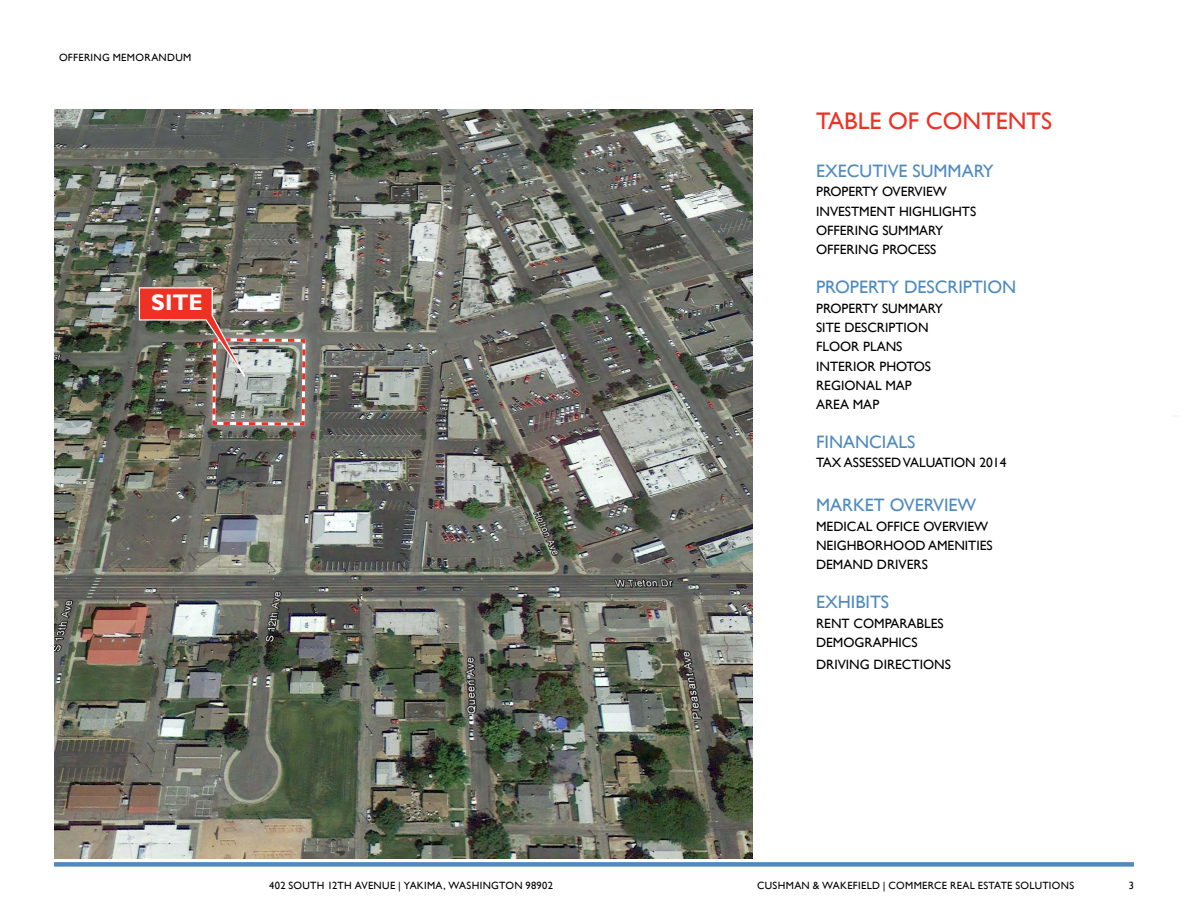
<style>
.page{position:relative;width:1188px;height:918px;background:#fff}
.page>*{position:absolute;margin:0;border:0;box-sizing:border-box;transform-origin:0 0}
.t1{font:24px "Gill Sansfor CW";color:#ee3124}
.t2{font:700 22.5px "Gill Sans";color:#fff}
.t3{font:18px "Gill Sansfor CW";color:#4f8abe}
.t4{font:13.5px/19.4px "Gill Sansfor CW";color:#000}
.t5{font:10.5px "Gill Sansfor CW";letter-spacing:.03em;color:#000}
</style>
<div class="page">
<div style="left:54px;top:862px;width:1080px;height:5px;background:#4f8abe"></div>
<img style="left:54px;top:109px;width:699px;height:750px">
<img style="left:138px;top:287px;width:177px;height:149px">
<p class="t5" style="left:59px;top:51px;width:134px">OFFERING MEMORANDUM</p>
<h2 class="t2" style="left:151px;top:289px;width:53px">Site</h2>
<h1 class="t1" style="left:816px;top:105px;width:237px">TABLE O F CO NTENTS</h1>
<h3 class="t3" style="left:816px;top:159px;width:168px">EXECUTIVE SUMMARY</h3>
<p class="t4" style="left:816px;top:182px;width:16px">PROP</p>
<p class="t4" style="left:848px;top:182px;width:16px">ERTY</p>
<p class="t4" style="left:816px;top:182px;width:162px;text-indent:66px">OVERVIEW<br>INVESTMENT HIGHLIGHTS<br>OFFERING SUMMARY<br>OFFERING PROCESS</p>
<h3 class="t3" style="left:816px;top:275px;width:100px">PROPERTY DESC</h3>
<h3 class="t3" style="left:948px;top:275px;width:68px">RIPTION</h3>
<p class="t4" style="left:816px;top:298px;width:9px">PROP</p>
<p class="t4" style="left:848px;top:298px;width:16px">ERTY</p>
<p class="t4" style="left:816px;top:298px;width:120px;text-indent:66px">SUMMARY<br>SITE DESCRIPTION<br>FLOOR</p>
<p class="t4" style="left:816px;top:337px;width:91px;text-align:right">PLANS<br>INTERIOR PHOTO</p>
<p class="t4" style="left:925px;top:356px;width:8px">S</p>
<p class="t4" style="left:816px;top:376px;width:96px">REGIO NAL MAP<br>AREA MAP</p>
<h3 class="t3" style="left:816px;top:430px;width:11px">FINANCIALS</h3>
<p class="t4" style="left:816px;top:453px;width:192px">TAX ASSESSED VALUATIO N 2014</p>
<h3 class="t3" style="left:816px;top:493px;width:162px">MARKET OVE RVIEW</h3>
<p class="t4" style="left:816px;top:516px;width:19px">MEDICAL</p>
<p class="t4" style="left:876px;top:516px;width:19px">OFFICE</p>
<p class="t4" style="left:923px;top:516px;width:66px">OVE RVIEW</p>
<p class="t4" style="left:816px;top:536px;width:9px">NEIGHB</p>
<p class="t4" style="left:864px;top:536px;width:73px">ORHOOD AMENI</p>
<p class="t4" style="left:968px;top:536px;width:15px">TIES</p>
<p class="t4" style="left:816px;top:555px;width:11px">DEMAND</p>
<p class="t4" style="left:877px;top:555px;width:51px">DRIVERS</p>
<h3 class="t3" style="left:816px;top:590px;width:10px">EXHIBI</h3>
<h3 class="t3" style="left:870px;top:590px;width:19px">TS</h3>
<p class="t4" style="left:816px;top:613px;width:103px">RENT COMPARABLES<br>DEMOGRAPHICS</p>
<p class="t4" style="left:816px;top:655px;width:136px">DRIVING DIRECTIONS</p>
<p class="t5" style="left:269px;top:878px;width:285px">402 SOUTH 12TH AVENUE | YAKIMA, WASHINGTON 98902</p>
<p class="t5" style="left:757px;top:878px;width:319px">CUSHMAN &amp; WAKEFIELD | COMMERCE REAL ESTATE SOLUTIONS</p>
<p class="t5" style="left:1129px;top:878px;width:7px">3</p>
</div>
